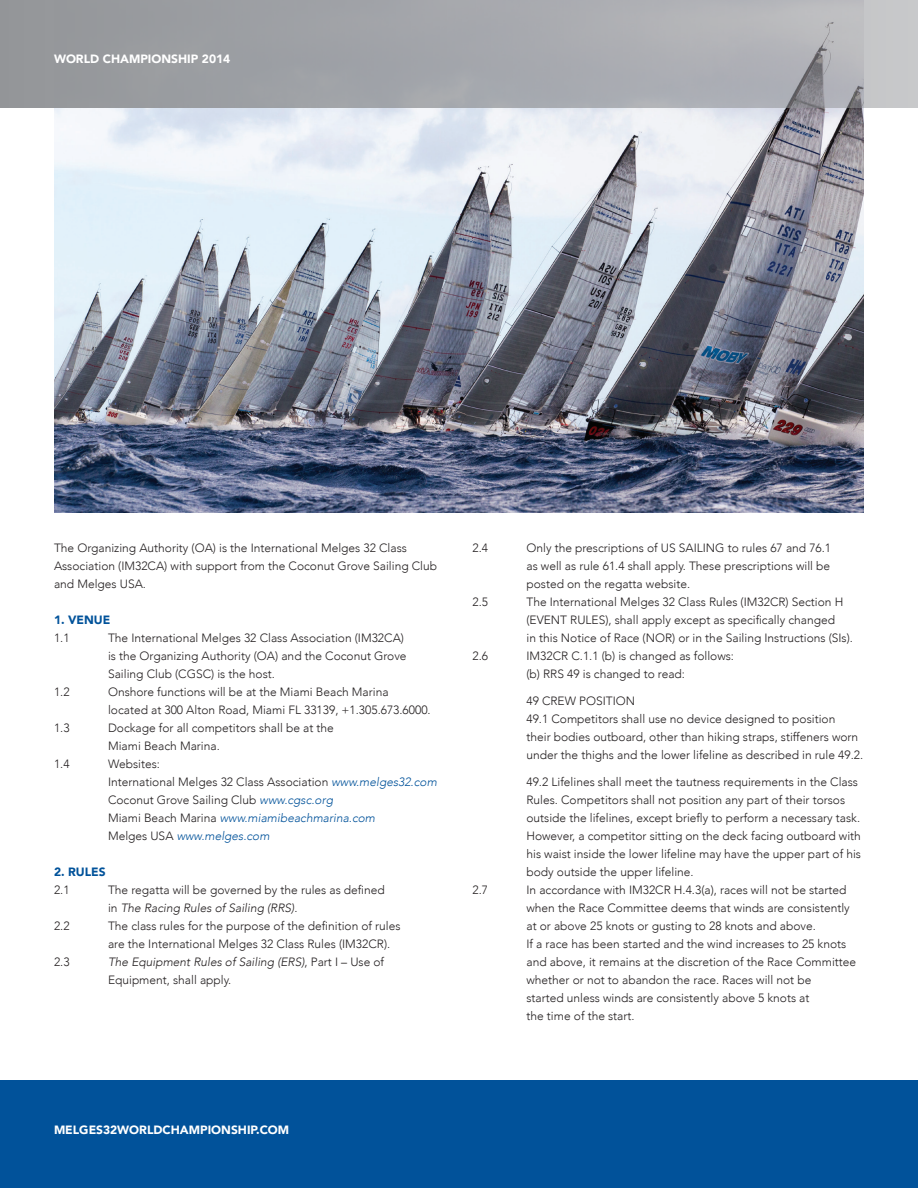
<style>
.page{position:relative;width:918px;height:1188px;background:#fff}
.page>*{position:absolute;margin:0;border:0;box-sizing:border-box;transform-origin:0 0}
.t1{font:300 12px/18px "Avenir";color:#231f20}
.t2{font:900 12px "Avenir";color:#fff}
.t3{font:900 12px "Avenir";color:#01529a}
.s1{font-style:italic;color:#01529a}
.s2{font-style:italic}
</style>
<div class="page">
<img style="left:54px;top:108px;width:810px;height:405px">
<svg style="left:0;top:0;width:918px;height:108px;background:#a5a7ab"></svg>
<div style="left:0;top:1080px;width:918px;height:108px;background:#01529a"></div>
<p class="t2" style="left:54px;top:49px;width:178px">WORLD CHAMPIONSHIP 2014</p>
<p class="t1" style="left:54px;top:539px;width:385px">The Organizing Authority (OA) is the International Melges 32 Class<br>Association (IM32CA) with support from the Coconut Grove Sailing Club and Melges USA.</p>
<p class="t3" style="left:54px;top:610px;width:58px">1. VENUE</p>
<p class="t1" style="left:54px;top:629px;width:17px">1.1</p>
<p class="t1" style="left:108px;top:629px;width:300px">The International Melges 32 Class Association (IM32CA) is the Organizing Authority (OA) and the Coconut Grove<br>Sailing Club (CGSC) is the host.</p>
<p class="t1" style="left:54px;top:683px;width:17px">1.2</p>
<p class="t1" style="left:108px;top:683px;width:324px">Onshore functions will be at the Miami Beach Marina located at 300 Alton Road, Miami FL 33139, +1.305.673.6000.</p>
<p class="t1" style="left:54px;top:719px;width:17px">1.3</p>
<p class="t1" style="left:108px;top:719px;width:227px">Dockage for all competitors shall be at the<br>Miami Beach Marina.</p>
<p class="t1" style="left:54px;top:755px;width:17px">1.4</p>
<p class="t1" style="left:108px;top:755px;width:330px">Websites:<br>International Melges 32 Class Association <span class="s1">www.melges32.com </span>Coconut Grove Sailing Club <span class="s1">www.cgsc.org<br></span>Miami Beach Marina <span class="s1">www.miamibeachmarina.com<br></span>Melges USA <span class="s1">www.melges.com</span></p>
<p class="t3" style="left:54px;top:862px;width:53px">2. RULES</p>
<p class="t1" style="left:54px;top:881px;width:17px">2.1</p>
<p class="t1" style="left:108px;top:881px;width:278px">The regatta will be governed by the rules as defined in <span class="s2">The Racing Rules of Sailing (RRS)</span>.</p>
<p class="t1" style="left:54px;top:917px;width:17px">2.2</p>
<p class="t1" style="left:108px;top:917px;width:294px">The class rules for the purpose of the definition of rules are the International Melges 32 Class Rules (IM32CR).</p>
<p class="t1" style="left:54px;top:953px;width:17px">2.3</p>
<p class="t1" style="left:108px;top:953px;width:278px"><span class="s2">The Equipment Rules of Sailing (ERS)</span>, Part I – Use of<br>Equipment, shall apply.</p>
<p class="t1" style="left:472px;top:539px;width:17px">2.4</p>
<p class="t1" style="left:526px;top:539px;width:306px;text-align:justify">Only the prescriptions of US SAILING to rules 67 and 76.1 as well as rule 61.4 shall apply. These prescriptions will be posted on the regatta website.</p>
<p class="t1" style="left:472px;top:593px;width:17px">2.5</p>
<p class="t1" style="left:526px;top:593px;width:328px">The International Melges 32 Class Rules (IM32CR) Section H (EVENT RULES), shall apply except as specifically changed<br>in this Notice of Race (NOR) or in the Sailing Instructions (SIs).</p>
<p class="t1" style="left:472px;top:647px;width:17px">2.6</p>
<p class="t1" style="left:526px;top:647px;width:209px">IM32CR C.1.1 (b) is changed as follows: (b) RRS 49 is changed to read:</p>
<p class="t1" style="left:526px;top:692px;width:338px">49 CREW POSITION<br>49.1 Competitors shall use no device designed to position<br>their bodies outboard, other than hiking straps, stiffeners worn under the thighs and the lower lifeline as described in rule 49.2.</p>
<p class="t1" style="left:526px;top:773px;width:336px">49.2 Lifelines shall meet the tautness requirements in the Class Rules. Competitors shall not position any part of their torsos outside the lifelines, except briefly to perform a necessary task.<br>However, a competitor sitting on the deck facing outboard with his waist inside the lower lifeline may have the upper part of his body outside the upper lifeline.</p>
<p class="t1" style="left:473px;top:881px;width:17px">2.7</p>
<p class="t1" style="left:526px;top:881px;width:331px">In accordance with IM32CR H.4.3(a), races will not be started when the Race Committee deems that winds are consistently at or above 25 knots or gusting to 28 knots and above.<br>If a race has been started and the wind increases to 25 knots and above, it remains at the discretion of the Race Committee whether or not to abandon the race. Races will not be<br>started unless winds are consistently above 5 knots at<br>the time of the start.</p>
<p class="t2" style="left:54px;top:1120px;width:237px">MELGES32WORLDCHAMPIONSHIP.COM</p>
</div>
